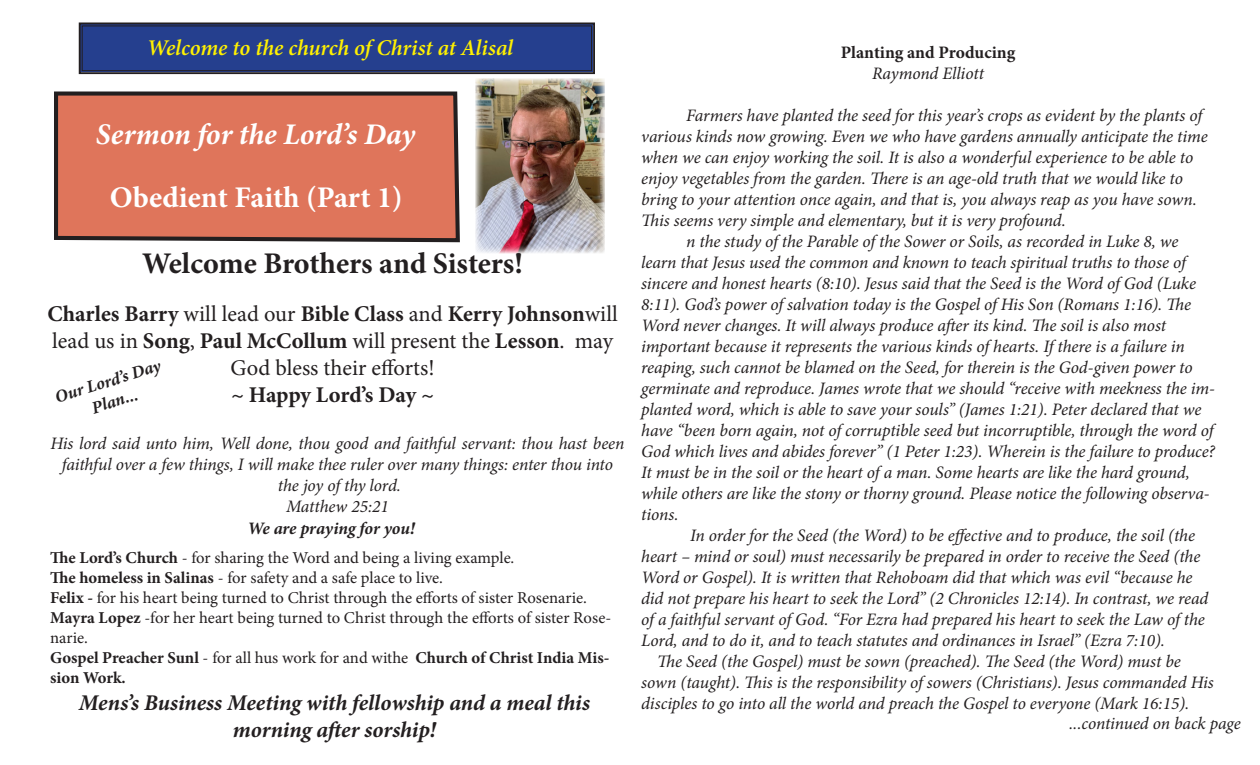
<style>
.page{position:relative;width:1260px;height:765px;background:#fff}
.page>*{position:absolute;margin:0;border:0;box-sizing:border-box;transform-origin:0 0}
.t1{font:700 30px "Minion Pro";letter-spacing:-.005em;color:#231f20}
.t2{font:italic 700 30px "Minion Pro";letter-spacing:-.005em;color:#fff}
.t3{font:700 30px "Minion Pro";letter-spacing:-.005em;color:#fff}
.t4{font:22.5px/27px "Minion Pro";color:#231f20;text-align:center}
.t5{font:italic 700 22.5px/27px "Minion Pro";letter-spacing:-.005em;color:#231f20;text-align:center}
.t6{font:italic 600 22.5px "Minion Pro";letter-spacing:-.01em;color:#fff101}
.t7{font:700 22.5px "Minion Pro";letter-spacing:-.01em;color:#231f20}
.t8{font:italic 17.5px/21px "Minion Pro";letter-spacing:-.01em;color:#231f20}
.t9{font:italic 700 17.5px "Minion Pro";letter-spacing:-.01em;color:#231f20}
.t10{font:700 17.5px "Minion Pro";letter-spacing:-.005em;color:#231f20}
.t11{font:16.62px/20px "Minion Pro";color:#231f20}
.t12{font:700 16.62px/20px "Minion Pro";color:#231f20}
.s1{font-weight:700}
.s2{font-weight:400}
</style>
<div class="page">
<svg style="left:54px;top:91px;width:406px;height:152px;background:#d2715a"></svg>
<svg style="left:78px;top:22px;width:517px;height:53px;background:#2c4287"></svg>
<div style="left:82px;top:26px;width:510px;height:45px;border:1px solid #231f20"></div>
<img style="left:475px;top:79px;width:130px;height:174px">
<p class="t6" style="left:147px;top:32px;width:368px">Welcome to the church of Christ at Alisal</p>
<p class="t2" style="left:96px;top:113px;width:321px">Sermon for the Lord’s Day</p>
<p class="t3" style="left:110px;top:177px;width:294px">Obedient Faith (Part 1)</p>
<p class="t1" style="left:142px;top:242px;width:382px">Welcome Brothers and Sisters!</p>
<p class="t4" style="left:47px;top:300px;width:572px"><span class="s1">Charles Barry</span> will lead our <span class="s1">Bible Class</span> and <span class="s1">Kerry Johnson</span>will lead us in <span class="s1">Song</span>, <span class="s1">Paul McCollum</span> will present the <span class="s1">Lesson</span>. may<br>God bless their efforts!</p>
<p class="t7" style="left:231px;top:379px;width:205px">~ Happy Lord’s Day ~</p>
<p class="t9" style="left:52px;top:386px;width:111px;rotate:-18deg">Our Lord’s Day</p>
<p class="t9" style="left:88px;top:397px;width:49px;rotate:-18deg">Plan...</p>
<p class="t8" style="left:50px;top:433px;width:576px;text-align:center">His lord said unto him, Well done, thou good and faithful servant: thou hast been faithful over a few things, I will make thee ruler over many things: enter thou into</p>
<p class="t8" style="left:278px;top:475px;width:125px">the joy of thy lord.</p>
<p class="t8" style="left:286px;top:496px;width:104px">Matthew 25:21</p>
<p class="t9" style="left:248px;top:516px;width:169px">We are praying for you!</p>
<p class="t11" style="left:50px;top:548px;width:466px"><span class="s1">The Lord’s Church</span> - for sharing the Word and being a living example.</p>
<p class="t11" style="left:50px;top:568px;width:394px"><span class="s1">The homeless in Salinas</span> - for safety and a safe place to live.</p>
<p class="t11" style="left:50px;top:588px;width:538px"><span class="s1">Felix -</span> for his heart being turned to Christ through the efforts of sister Rosenarie.</p>
<p class="t11" style="left:50px;top:608px;width:563px"><span class="s1">Mayra Lopez</span> -for her heart being turned to Christ through the efforts of sister Rose&shy;narie.</p>
<p class="t12" style="left:50px;top:648px;width:561px">Gospel Preacher Sunl <span class="s2">- for all hus work for and withe</span> Church of Christ India Mis&shy;sion Work.</p>
<p class="t5" style="left:79px;top:689px;width:513px">Mens’s Business Meeting with fellowship and a meal this morning after sorship!</p>
<p class="t10" style="left:841px;top:40px;width:176px">Planting and Producing</p>
<p class="t8" style="left:872px;top:63px;width:113px">Raymond Elliott</p>
<p class="t8" style="left:641px;top:105px;width:568px;text-indent:45px">Farmers have planted the seed for this year’s crops as evident by the plants of various kinds now growing. Even we who have gardens annually anticipate the time when we can enjoy working the soil. It is also a wonderful experience to be able to enjoy vegetables from the garden. There is an age-old truth that we would like to bring to your attention once again, and that is, you always reap as you have sown.<br>This seems very simple and elementary, but it is very profound.</p>
<p class="t8" style="left:641px;top:231px;width:575px;text-indent:45px">n the study of the Parable of the Sower or Soils, as recorded in Luke 8, we learn that Jesus used the common and known to teach spiritual truths to those of sincere and honest hearts (8:10). Jesus said that the Seed is the Word of God (Luke 8:11). God’s power of salvation today is the Gospel of His Son (Romans 1:16). The Word never changes. It will always produce after its kind. The soil is also most important because it represents the various kinds of hearts. If there is a failure in reaping, such cannot be blamed on the Seed, for therein is the God-given power to germinate and reproduce. James wrote that we should “receive with meekness the im&shy;planted word, which is able to save your souls” (James 1:21). Peter declared that we have “been born again, not of corruptible seed but incorruptible, through the word of God which lives and abides forever” (1 Peter 1:23). Wherein is the failure to produce?<br>It must be in the soil or the heart of a man. Some hearts are like the hard ground, while others are like the stony or thorny ground. Please notice the following observa&shy;tions.</p>
<p class="t8" style="left:641px;top:525px;width:569px;text-indent:49px">In order for the Seed (the Word) to be effective and to produce, the soil (the heart – mind or soul) must necessarily be prepared in order to receive the Seed (the Word or Gospel). It is written that Rehoboam did that which was evil “because he did not prepare his heart to seek the Lord” (2 Chronicles 12:14). In contrast, we read of a faithful servant of God. “For Ezra had prepared his heart to seek the Law of the Lord, and to do it, and to teach statutes and ordinances in Israel” (Ezra 7:10).</p>
<p class="t8" style="left:641px;top:651px;width:574px;text-indent:16px">The Seed (the Gospel) must be sown (preached). The Seed (the Word) must be sown (taught). This is the responsibility of sowers (Christians). Jesus commanded His disciples to go into all the world and preach the Gospel to everyone (Mark 16:15).</p>
<p class="t8" style="left:1069px;top:713px;width:173px">...continued on back page</p>
</div>
